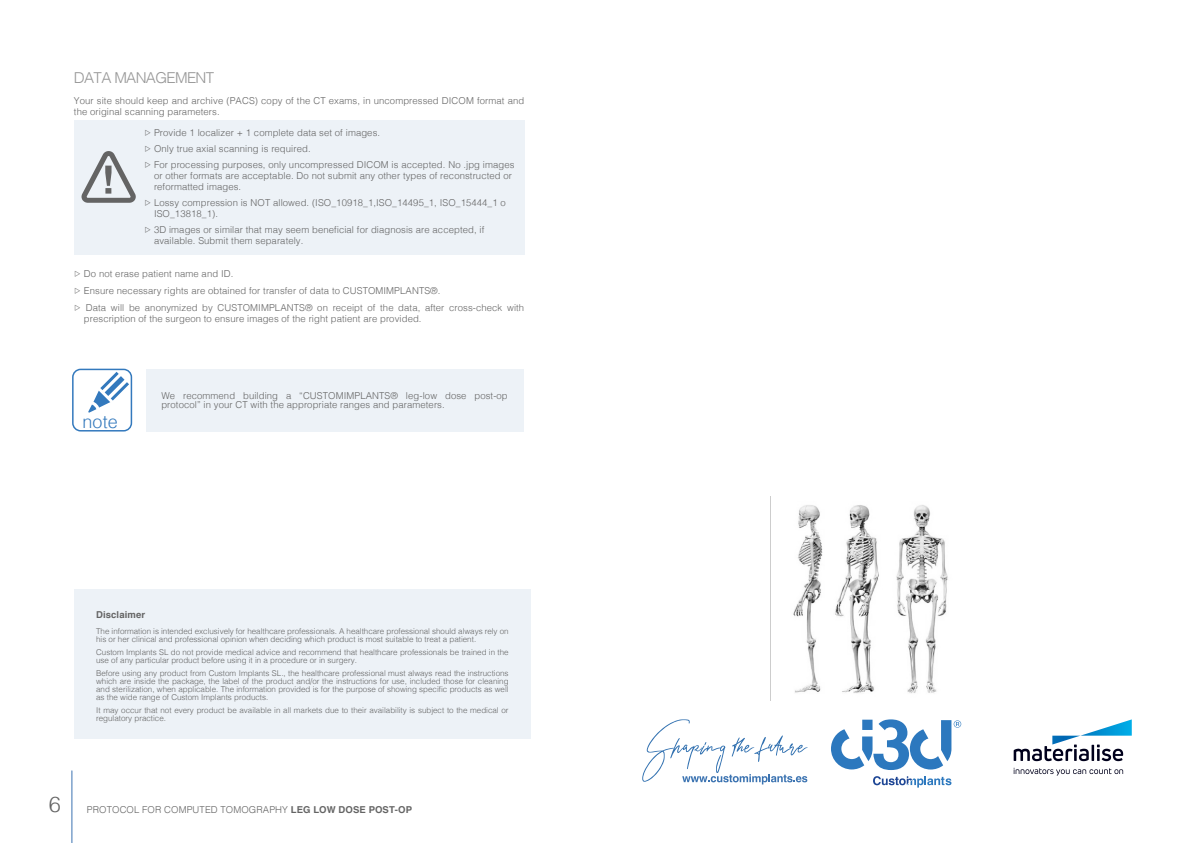
<style>
.page{position:relative;width:1192px;height:843px;background:#fff}
.page>*{position:absolute;margin:0;border:0;box-sizing:border-box;transform-origin:0 0}
.t1{font:300 21.8px "Helvetica";color:#646464}
.t2{font:300 17.9px "Helvetica";color:#3379bd}
.t3{font:300 15px "Helvetica";letter-spacing:-.045em;color:#969696}
.t4{font:300 9.5px/11px "Helvetica";letter-spacing:.01em;color:#646464}
.t5{font:700 9.5px "Helvetica";letter-spacing:.01em;color:#646464}
.t6{font:300 8px/8px "Helvetica";color:#646464}
.s1{font-weight:700}
</style>
<div class="page">
<hr style="left:72px;top:770px;width:1px;height:72px;background:#3b73b1">
<svg style="left:1013px;top:719px;width:118px;height:56px"></svg>
<svg style="left:642px;top:719px;width:165px;height:65px"></svg>
<svg style="left:873px;top:776px;width:78px;height:11px"></svg>
<svg style="left:831px;top:719px;width:130px;height:50px"></svg>
<img style="left:770px;top:496px;width:178px;height:203px">
<div style="left:74px;top:121px;width:450px;height:134px;background:#edf2f7"></div>
<svg style="left:81px;top:151px;width:55px;height:52px"></svg>
<div style="left:146px;top:369px;width:377px;height:62px;background:#edf2f7"></div>
<div style="left:74px;top:589px;width:456px;height:149px;background:#edf2f7"></div>
<svg style="left:88px;top:371px;width:41px;height:41px"></svg>
<div style="left:72px;top:368px;width:60px;height:63px;border:2px solid #3379bd;border-radius:8px"></div>
<h3 class="t3" style="left:74px;top:72px;width:142px">DATA MANAGEMENT</h3>
<p class="t4" style="left:74px;top:96px;width:451px">Your site should keep and archive (PACS) copy of the CT exams, in uncompressed DICOM format and the original scanning parameters.</p>
<p class="t4" style="left:144px;top:126px;width:372px;line-height:16px">▷ Provide 1 localizer + 1 complete data set of images.<br>▷ Only true axial scanning is required.<br>▷ For processing purposes, only uncompressed DICOM is accepted. No .jpg images</p>
<p class="t4" style="left:154px;top:171px;width:359px">or other formats are acceptable. Do not submit any other types of reconstructed or reformatted images.</p>
<p class="t4" style="left:154px;top:198px;width:353px;text-indent:-10px">▷ Lossy compression is NOT allowed. (ISO_10918_1,ISO_14495_1, ISO_15444_1 o<br>ISO_13818_1).</p>
<p class="t4" style="left:154px;top:225px;width:332px;text-indent:-10px">▷ 3D images or similar that may seem beneficial for diagnosis are accepted, if available. Submit them separately.</p>
<p class="t4" style="left:74px;top:266px;width:452px;line-height:16.8px">▷ Do not erase patient name and ID.<br>▷ Ensure necessary rights are obtained for transfer of data to CUSTOMIMPLANTS®.<br>▷ Data will be anonymized by CUSTOMIMPLANTS® on receipt of the data, after cross-check with</p>
<p class="t4" style="left:84px;top:314px;width:339px">prescription of the surgeon to ensure images of the right patient are provided.</p>
<h2 class="t2" style="left:82px;top:415px;width:37px">note</h2>
<p class="t4" style="left:161px;top:392px;width:348px;line-height:9.5px">We recommend building a “CUSTOMIMPLANTS® leg-low dose post-op protocol” in your CT with the appropriate ranges and parameters.</p>
<p class="t5" style="left:96px;top:610px;width:50px">Disclaimer</p>
<p class="t6" style="left:96px;top:628px;width:414px">The information is intended exclusively for healthcare professionals. A healthcare professional should always rely on his or her clinical and professional opinion when deciding which product is most suitable to treat a patient.</p>
<p class="t6" style="left:96px;top:649px;width:414px">Custom Implants SL do not provide medical advice and recommend that healthcare professionals be trained in the use of any particular product before using it in a procedure or in surgery.</p>
<p class="t6" style="left:96px;top:670px;width:414px;text-align:justify">Before using any product from Custom Implants SL., the healthcare professional must always read the instructions which are inside the package, the label of the product and/or the instructions for use, included those for cleaning and sterilization, when applicable. The information provided is for the purpose of showing specific products as well as the wide range of Custom Implants products.</p>
<p class="t6" style="left:96px;top:707px;width:414px">It may occur that not every product be available in all markets due to their availability is subject to the medical or regulatory practice.</p>
<h1 class="t1" style="left:49px;top:796px;width:14px">6</h1>
<p class="t4" style="left:87px;top:804px;width:326px">PROTOCOL FOR COMPUTED TOMOGRAPHY <span class="s1">LEG LOW DOSE POST-OP</span></p>
</div>
